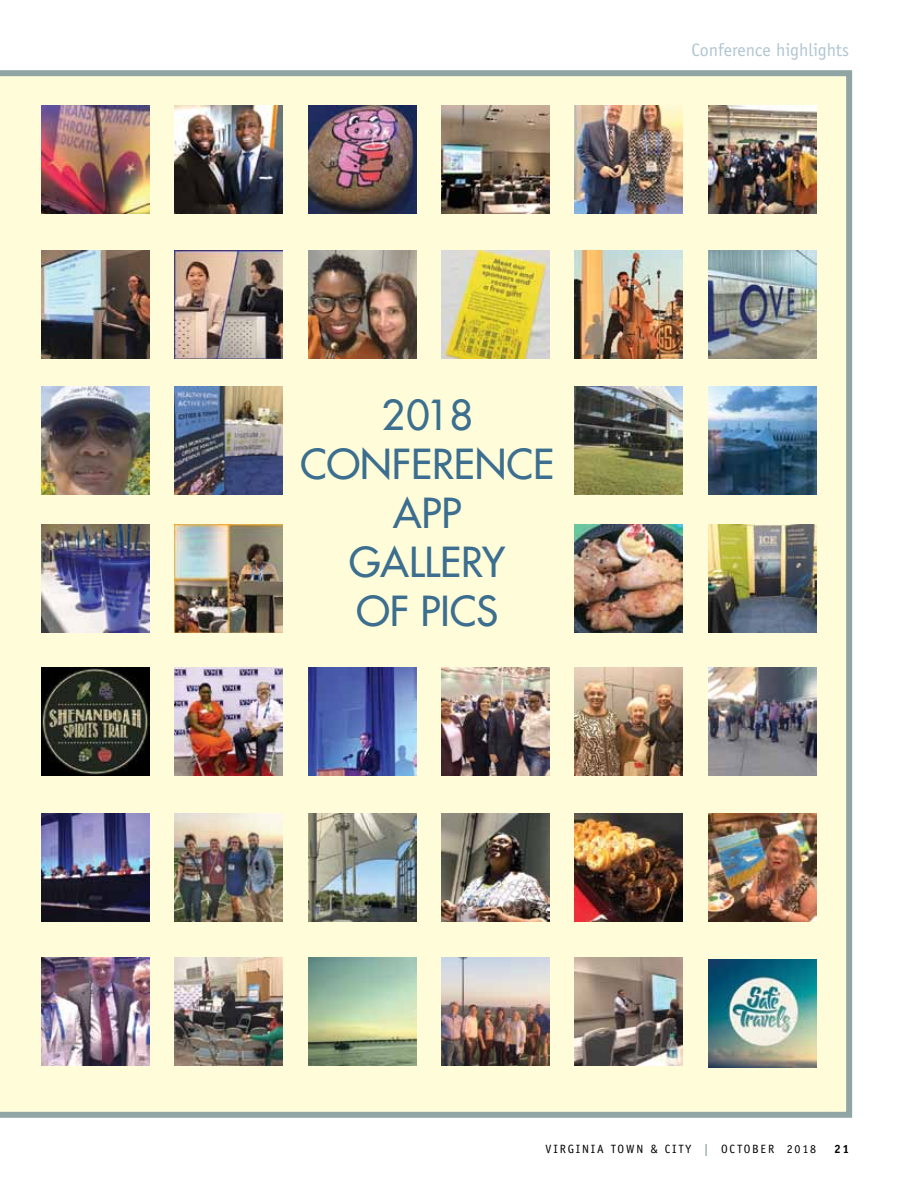
<style>
.page{position:relative;width:918px;height:1188px;background:#fff}
.page>*{position:absolute;margin:0;border:0;box-sizing:border-box;transform-origin:0 0}
.t1{font:40.35px/48.8px "Futura";color:#3b6e8f;text-align:right}
.t2{font:18px "Officina Sans";color:#b0c5d2}
.t3{font:12px "Officina Sans";letter-spacing:.15em;color:#000}
.t4{font:700 12px "Officina Sans";color:#000}
.s1{font-weight:700;color:#91a5a5}
</style>
<div class="page">
<div style="left:0;top:70px;width:852px;height:1048px;background:#fffdd9"></div>
<img style="left:41px;top:106px;width:108px;height:108px">
<img style="left:41px;top:251px;width:108px;height:108px">
<img style="left:41px;top:387px;width:108px;height:108px">
<img style="left:41px;top:525px;width:108px;height:108px">
<img style="left:41px;top:667px;width:108px;height:108px">
<img style="left:41px;top:813px;width:108px;height:108px">
<img style="left:41px;top:957px;width:108px;height:108px">
<img style="left:175px;top:106px;width:108px;height:108px">
<img style="left:175px;top:251px;width:108px;height:108px">
<img style="left:175px;top:387px;width:108px;height:108px">
<img style="left:175px;top:525px;width:108px;height:108px">
<img style="left:175px;top:667px;width:108px;height:108px">
<img style="left:175px;top:813px;width:108px;height:108px">
<img style="left:175px;top:957px;width:108px;height:108px">
<img style="left:308px;top:106px;width:108px;height:108px">
<img style="left:308px;top:251px;width:108px;height:108px">
<img style="left:308px;top:667px;width:108px;height:108px">
<img style="left:308px;top:813px;width:108px;height:108px">
<img style="left:308px;top:957px;width:108px;height:108px">
<img style="left:442px;top:106px;width:108px;height:108px">
<img style="left:442px;top:251px;width:108px;height:108px">
<img style="left:442px;top:667px;width:108px;height:108px">
<img style="left:442px;top:813px;width:108px;height:108px">
<img style="left:442px;top:957px;width:108px;height:108px">
<img style="left:575px;top:106px;width:108px;height:108px">
<img style="left:575px;top:251px;width:108px;height:108px">
<img style="left:575px;top:387px;width:108px;height:108px">
<img style="left:575px;top:525px;width:108px;height:108px">
<img style="left:575px;top:667px;width:108px;height:108px">
<img style="left:575px;top:813px;width:108px;height:108px">
<img style="left:575px;top:957px;width:108px;height:108px">
<img style="left:708px;top:106px;width:108px;height:108px">
<img style="left:708px;top:251px;width:108px;height:108px">
<img style="left:708px;top:387px;width:108px;height:108px">
<img style="left:708px;top:959px;width:108px;height:108px">
<img style="left:708px;top:667px;width:108px;height:108px">
<img style="left:708px;top:813px;width:108px;height:108px">
<img style="left:708px;top:525px;width:108px;height:108px">
<p class="t1" style="left:381px;top:391px;width:93px">2018</p>
<p class="t1" style="left:300px;top:440px;width:230px">CONFERENCE</p>
<p class="t1" style="left:393px;top:488px;width:70px">APP</p>
<p class="t1" style="left:349px;top:537px;width:53px">GALLE</p>
<p class="t1" style="left:356px;top:537px;width:150px">RY<br>OF PICS</p>
<p class="t2" style="left:691px;top:40px;width:159px">CONFERENCE HIGHLIGHTS</p>
<p class="t3" style="left:546px;top:1142px;width:272px">VIRGIN IA TO WN &amp; CITY <span class="s1">|</span> OCTOBER 2018</p>
<p class="t4" style="left:834px;top:1141px;width:17px">21</p>
</div>
